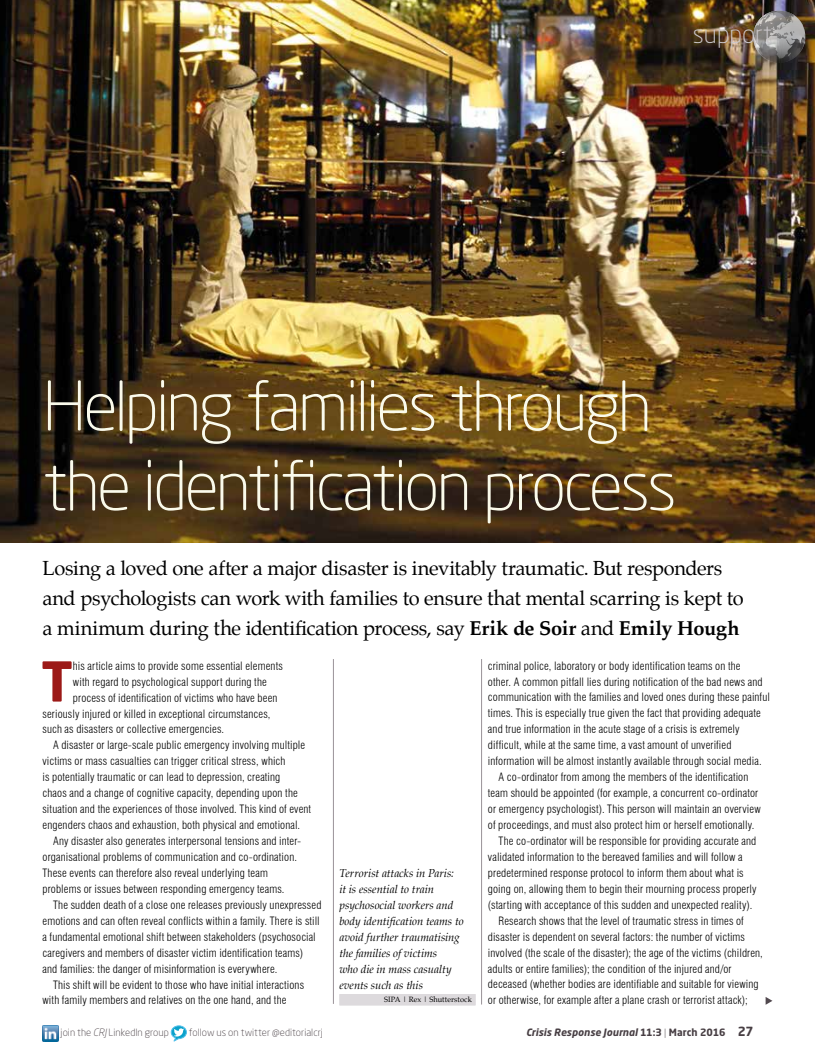
<style>
.page{position:relative;width:815px;height:1063px;background:#fff}
.page>*{position:absolute;margin:0;border:0;box-sizing:border-box;transform-origin:0 0}
.t1{font:300 67.5px/79.8px "Neo Sans Std";letter-spacing:-.045em;color:#fafaeb}
.t2{font:700 54.12px "Neo Sans Std";color:#9c1917}
.t3{font:300 25px "Neo Sans Std";color:#ccc8cc}
.t4{font:20px/30px "Palatino";letter-spacing:-.015em;color:#000}
.t5{font:300 condensed 11.25px "Swiss 721 BT";letter-spacing:.015em;color:#000}
.t6{font:italic 11.25px/16px "Palatino";color:#000}
.t7{font:300 10px "Neo Sans Std";letter-spacing:.005em;color:#473e43}
.t8{font:italic 700 10px "Neo Sans Std";letter-spacing:.01em;color:#473e43}
.t9{font:7.5px "Palatino";letter-spacing:.01em;color:#000}
.s1{font-weight:700}
.s2{font-style:italic}
.s3{font-style:normal}
.s4{font-weight:300;font-style:normal}
.s5{font-style:normal;font-size:12.5px}
</style>
<div class="page">
<hr style="left:333px;top:659px;width:1px;height:345px;background:#999298">
<hr style="left:481px;top:659px;width:1px;height:346px;background:#999298">
<img style="left:0;top:0;width:815px;height:542px">
<svg style="left:753px;top:11px;width:53px;height:52px;background:#7e7a76"></svg>
<svg style="left:766px;top:997px;width:6px;height:8px"></svg>
<img style="left:43px;top:1025px;width:15px;height:16px">
<svg style="left:171px;top:1025px;width:16px;height:16px"></svg>
<div style="left:339px;top:994px;width:137px;height:11px;background:#dddadd"></div>
<h3 class="t3" style="left:693px;top:19px;width:81px">support</h3>
<h1 class="t1" style="left:43px;top:365px;width:636px">Helping families through the identification process</h1>
<p class="t4" style="left:43px;top:553px;width:703px">Losing a loved one after a major disaster is inevitably traumatic. But responders and psychologists can work with families to ensure that mental scarring is kept to a minimum during the identification process, say <span class="s1">Erik de Soir</span> and <span class="s1">Emily Hough</span></p>
<h2 class="t2" style="left:41px;top:647px;width:33px">T</h2>
<p class="t5" style="left:73px;top:659px;width:212px">his article aims to provide some essential elements</p>
<p class="t5" style="left:73px;top:675px;width:195px">with regard to psychological support during the</p>
<p class="t5" style="left:73px;top:691px;width:206px">process of identification of victims who have been</p>
<p class="t5" style="left:43px;top:707px;width:230px">seriously injured or killed in exceptional circumstances,</p>
<p class="t5" style="left:43px;top:723px;width:183px">such as disasters or collective emergencies.</p>
<p class="t5" style="left:53px;top:739px;width:254px">A disaster or large-scale public emergency involving multiple</p>
<p class="t5" style="left:43px;top:755px;width:244px">victims or mass casualties can trigger critical stress, which</p>
<p class="t5" style="left:43px;top:770px;width:239px">is potentially traumatic or can lead to depression, creating</p>
<p class="t5" style="left:43px;top:786px;width:257px">chaos and a change of cognitive capacity, depending upon the</p>
<p class="t5" style="left:43px;top:802px;width:270px">situation and the experiences of those involved. This kind of event</p>
<p class="t5" style="left:43px;top:818px;width:259px">engenders chaos and exhaustion, both physical and emotional.</p>
<p class="t5" style="left:53px;top:834px;width:249px">Any disaster also generates interpersonal tensions and inter-</p>
<p class="t5" style="left:43px;top:850px;width:256px">organisational problems of communication and co-ordination.</p>
<p class="t5" style="left:43px;top:866px;width:227px">These events can therefore also reveal underlying team</p>
<p class="t5" style="left:43px;top:882px;width:244px">problems or issues between responding emergency teams.</p>
<p class="t5" style="left:53px;top:898px;width:270px">The sudden death of a close one releases previously unexpressed</p>
<p class="t5" style="left:43px;top:914px;width:279px">emotions and can often reveal conflicts within a family. There is still</p>
<p class="t5" style="left:43px;top:930px;width:275px">a fundamental emotional shift between stakeholders (psychosocial</p>
<p class="t5" style="left:43px;top:946px;width:262px">caregivers and members of disaster victim identification teams)</p>
<p class="t5" style="left:43px;top:962px;width:236px">and families: the danger of misinformation is everywhere.</p>
<p class="t5" style="left:53px;top:978px;width:252px">This shift will be evident to those who have initial interactions</p>
<p class="t5" style="left:43px;top:994px;width:246px">with family members and relatives on the one hand, and the</p>
<p class="t6" style="left:339px;top:865px;width:126px">Terrorist attacks in Paris:<br>it is essential to train psychosocial workers and body identification teams to avoid further traumatising the families of victims<br>who die in mass casualty events such as this</p>
<p class="t9" style="left:384px;top:994px;width:89px">SIPA | Rex | Shutterstock</p>
<p class="t5" style="left:488px;top:659px;width:254px">criminal police, laboratory or body identification teams on the</p>
<p class="t5" style="left:488px;top:675px;width:276px">other. A common pitfall lies during notification of the bad news and</p>
<p class="t5" style="left:488px;top:691px;width:284px">communication with the families and loved ones during these painful</p>
<p class="t5" style="left:488px;top:707px;width:274px">times. This is especially true given the fact that providing adequate</p>
<p class="t5" style="left:488px;top:723px;width:253px">and true information in the acute stage of a crisis is extremely</p>
<p class="t5" style="left:488px;top:738px;width:245px">difficult, while at the same time, a vast amount of unverified</p>
<p class="t5" style="left:488px;top:754px;width:275px">information will be almost instantly available through social media.</p>
<p class="t5" style="left:499px;top:770px;width:251px">A co-ordinator from among the members of the identification</p>
<p class="t5" style="left:488px;top:786px;width:272px">team should be appointed (for example, a concurrent co-ordinator</p>
<p class="t5" style="left:488px;top:802px;width:274px">or emergency psychologist). This person will maintain an overview</p>
<p class="t5" style="left:488px;top:818px;width:268px">of proceedings, and must also protect him or herself emotionally.</p>
<p class="t5" style="left:499px;top:834px;width:259px">The co-ordinator will be responsible for providing accurate and</p>
<p class="t5" style="left:488px;top:850px;width:256px">validated information to the bereaved families and will follow a</p>
<p class="t5" style="left:488px;top:866px;width:257px">predetermined response protocol to inform them about what is</p>
<p class="t5" style="left:488px;top:882px;width:270px">going on, allowing them to begin their mourning process properly</p>
<p class="t5" style="left:488px;top:898px;width:266px">(starting with acceptance of this sudden and unexpected reality).</p>
<p class="t5" style="left:499px;top:914px;width:247px">Research shows that the level of traumatic stress in times of</p>
<p class="t5" style="left:488px;top:930px;width:259px">disaster is dependent on several factors: the number of victims</p>
<p class="t5" style="left:488px;top:946px;width:276px">involved (the scale of the disaster); the age of the victims (children,</p>
<p class="t5" style="left:488px;top:962px;width:245px">adults or entire families); the condition of the injured and/or</p>
<p class="t5" style="left:488px;top:978px;width:272px">deceased (whether bodies are identifiable and suitable for viewing</p>
<p class="t5" style="left:488px;top:994px;width:261px">or otherwise, for example after a plane crash or terrorist attack);</p>
<p class="t7" style="left:61px;top:1027px;width:110px">join the <span class="s2">CRJ</span> LinkedIn group</p>
<p class="t7" style="left:189px;top:1027px;width:136px">follow us on twitter @editorialcrj</p>
<p class="t8" style="left:526px;top:1026px;width:229px">Crisis Response Journal <span class="s3">11:3</span> <span class="s4">|</span> <span class="s3">March 2016</span> <span class="s5">27</span></p>
</div>
